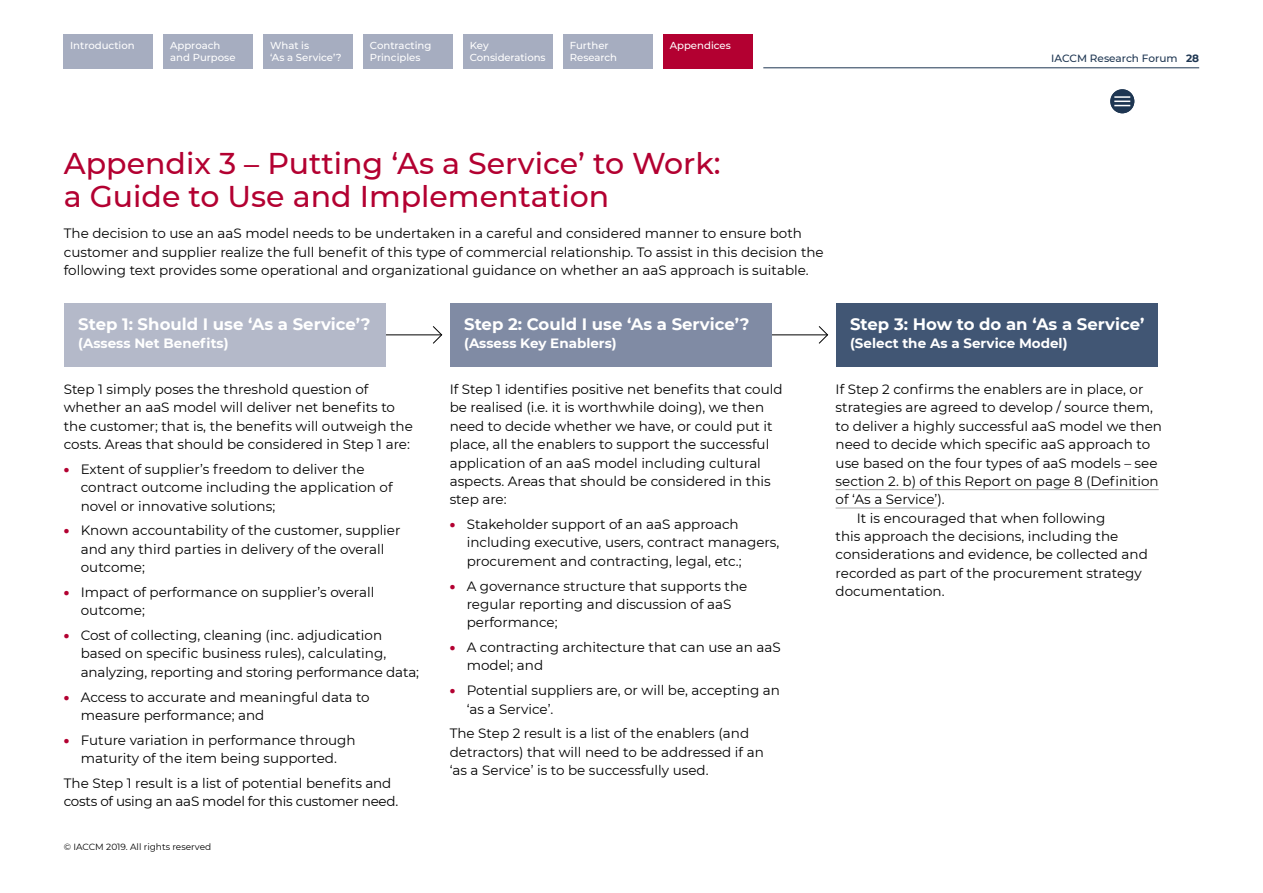
<style>
.page{position:relative;width:1263px;height:893px;background:#fff}
.page>*{position:absolute;margin:0;border:0;box-sizing:border-box;transform-origin:0 0}
.t1{font:500 30px/33px "Montserrat";color:#b30031}
.t2{font:700 16.5px "Montserrat";color:#fff}
.t3{font:13.5px/18.3px "Montserrat";color:#000}
.t4{font:13.5px/18.3px "Montserrat";letter-spacing:-.02em;color:#000}
.t5{font:700 13.5px "Montserrat";color:#fff}
.t6{font:500 10.5px "Montserrat";color:#1e3652}
.t7{font:500 10.2px/12px "Montserrat";color:#fff}
.t8{font:9px "Montserrat";color:#000}
.s1{font-weight:700}
.s2{font-weight:900;color:#b30031}
</style>
<div class="page">
<hr style="left:763px;top:68px;width:436px;height:1px;background:#1e3652">
<div style="left:64px;top:34px;width:89px;height:34px;background:#a6adc0"></div>
<div style="left:164px;top:34px;width:89px;height:34px;background:#a6adc0"></div>
<div style="left:264px;top:34px;width:89px;height:34px;background:#a6adc0"></div>
<div style="left:364px;top:34px;width:89px;height:34px;background:#a6adc0"></div>
<div style="left:463px;top:34px;width:90px;height:34px;background:#a6adc0"></div>
<div style="left:563px;top:34px;width:90px;height:34px;background:#a6adc0"></div>
<div style="left:663px;top:34px;width:90px;height:34px;background:#b30031"></div>
<div style="left:1110px;top:89px;width:24px;height:24px;background:#1e3652;border-radius:50%"></div>
<svg style="left:1114px;top:96px;width:16px;height:10px"></svg>
<hr style="left:836px;top:489px;width:323px;height:1px;background:#aaa">
<hr style="left:836px;top:508px;width:101px;height:1px;background:#aaa">
<hr style="left:752px;top:335px;width:75px;height:1px;background:#000">
<svg style="left:818px;top:326px;width:10px;height:18px"></svg>
<hr style="left:366px;top:335px;width:76px;height:1px;background:#000">
<svg style="left:432px;top:326px;width:10px;height:18px"></svg>
<div style="left:64px;top:303px;width:321px;height:64px;background:#b4b9c9"></div>
<div style="left:450px;top:303px;width:321px;height:64px;background:#808ba4"></div>
<div style="left:836px;top:303px;width:321px;height:64px;background:#415674"></div>
<p class="t7" style="left:70px;top:39px;width:66px">Introduction</p>
<p class="t7" style="left:170px;top:39px;width:67px">Approach and Purpose</p>
<p class="t7" style="left:270px;top:39px;width:73px">What is<br>‘As a Service’?</p>
<p class="t7" style="left:370px;top:39px;width:63px">Contracting<br>Principles</p>
<p class="t7" style="left:470px;top:39px;width:77px">Key<br>Considerations</p>
<p class="t7" style="left:570px;top:39px;width:49px">Further<br>Research</p>
<p class="t7" style="left:670px;top:39px;width:63px">Appendices</p>
<p class="t6" style="left:1051px;top:51px;width:149px">IACCM Research Forum <span class="s1">28</span></p>
<h1 class="t1" style="left:64px;top:145px;width:658px">Appendix 3 – Putting ‘As a Service’ to Work: a Guide to Use and Implementation</h1>
<p class="t3" style="left:64px;top:224px;width:761px">The decision to use an aaS model needs to be undertaken in a careful and considered manner to ensure both customer and supplier realize the full benefit of this type of commercial relationship. To assist in this decision the following text provides some operational and organizational guidance on whether an aaS approach is suitable.</p>
<p class="t2" style="left:78px;top:312px;width:294px">Step 1: Should I use ‘As a Service’?</p>
<p class="t5" style="left:78px;top:333px;width:152px">(Assess Net Benefits)</p>
<p class="t2" style="left:464px;top:312px;width:287px">Step 2: Could I use ‘As a Service’?</p>
<p class="t5" style="left:464px;top:333px;width:154px">(Assess Key Enablers)</p>
<p class="t2" style="left:850px;top:312px;width:296px">Step 3: How to do an ‘As a Service’</p>
<p class="t5" style="left:850px;top:333px;width:219px">(Select the As a Service Model)</p>
<p class="t3" style="left:64px;top:380px;width:351px">Step 1 simply poses the threshold question of whether an aaS model will deliver net benefits to the customer; that is, the benefits will outweigh the costs. Areas that should be considered in Step 1 are:</p>
<p class="t3" style="left:81px;top:459px;width:313px;text-indent:-17px"><span class="s2">•</span> Extent of supplier’s freedom to deliver the contract outcome including the application of novel or innovative solutions;</p>
<p class="t3" style="left:81px;top:521px;width:321px;text-indent:-17px"><span class="s2">•</span> Known accountability of the customer, supplier and any third parties in delivery of the overall outcome;</p>
<p class="t3" style="left:81px;top:582px;width:295px;text-indent:-17px"><span class="s2">•</span> Impact of performance on supplier’s overall outcome;</p>
<p class="t3" style="left:81px;top:626px;width:340px;text-indent:-17px"><span class="s2">•</span> Cost of collecting, cleaning (inc. adjudication based on specific business rules), calculating, analyzing, reporting and storing performance data;</p>
<p class="t3" style="left:81px;top:687px;width:290px;text-indent:-17px"><span class="s2">•</span> Access to accurate and meaningful data to measure performance; and</p>
<p class="t3" style="left:64px;top:730px;width:293px;text-align:center"><span class="s2">•</span> Future variation in performance through maturity of the item being supported.</p>
<p class="t4" style="left:64px;top:773px;width:336px">The Step 1 result is a list of potential benefits and costs of using an aaS model for this customer need.</p>
<p class="t3" style="left:450px;top:380px;width:334px">If Step 1 identifies positive net benefits that could be realised (i.e. it is worthwhile doing), we then need to decide whether we have, or could put it place, all the enablers to support the successful application of an aaS model including cultural aspects. Areas that should be considered in this step are:</p>
<p class="t3" style="left:467px;top:515px;width:314px;text-indent:-17px"><span class="s2">•</span> Stakeholder support of an aaS approach including executive, users, contract managers, procurement and contracting, legal, etc.;</p>
<p class="t3" style="left:467px;top:576px;width:282px;text-indent:-17px"><span class="s2">•</span> A governance structure that supports the regular reporting and discussion of aaS performance;</p>
<p class="t3" style="left:467px;top:638px;width:315px;text-indent:-17px"><span class="s2">•</span> A contracting architecture that can use an aaS model; and</p>
<p class="t3" style="left:467px;top:681px;width:315px;text-indent:-17px"><span class="s2">•</span> Potential suppliers are, or will be, accepting an ‘as a Service’.</p>
<p class="t3" style="left:450px;top:724px;width:316px">The Step 2 result is a list of the enablers (and detractors) that will need to be addressed if an ‘as a Service’ is to be successfully used.</p>
<p class="t3" style="left:836px;top:380px;width:309px">If Step 2 confirms the enablers are in place, or</p>
<p class="t3" style="left:836px;top:398px;width:319px">strategies are agreed to develop / source them,</p>
<p class="t3" style="left:836px;top:416px;width:328px">to deliver a highly successful aaS model we then</p>
<p class="t3" style="left:836px;top:435px;width:316px">need to decide which specific aaS approach to</p>
<p class="t3" style="left:836px;top:453px;width:323px">use based on the four types of aaS models – see</p>
<p class="t3" style="left:836px;top:471px;width:325px">section 2. b) of this Report on page 8 (Definition</p>
<p class="t3" style="left:836px;top:490px;width:111px">of ‘As a Service’).</p>
<p class="t3" style="left:857px;top:508px;width:250px">It is encouraged that when following</p>
<p class="t3" style="left:836px;top:527px;width:284px">this approach the decisions, including the</p>
<p class="t3" style="left:836px;top:545px;width:314px">considerations and evidence, be collected and</p>
<p class="t3" style="left:836px;top:563px;width:308px">recorded as part of the procurement strategy</p>
<p class="t3" style="left:836px;top:582px;width:110px">documentation.</p>
<p class="t8" style="left:64px;top:841px;width:149px">© IACCM 2019. All rights reserved</p>
</div>
